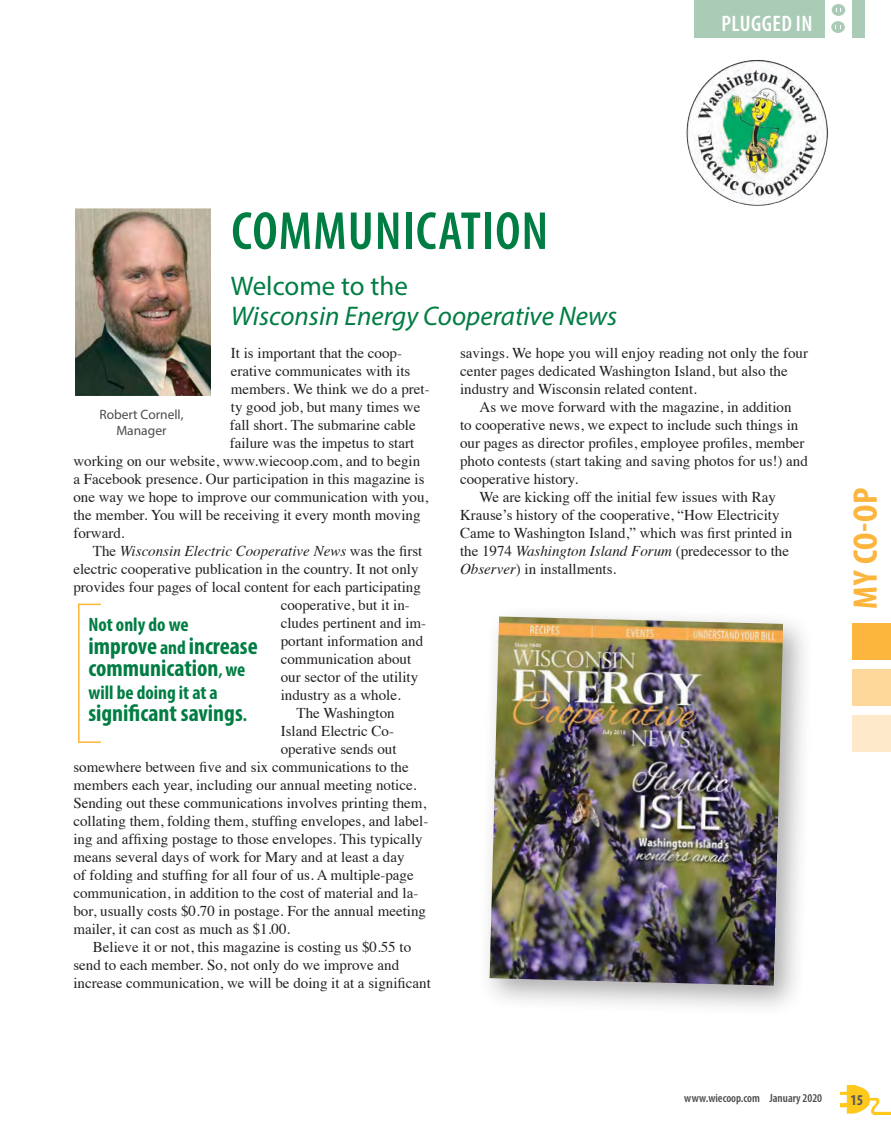
<style>
.page{position:relative;width:891px;height:1134px;background:#fff}
.page>*{position:absolute;margin:0;border:0;box-sizing:border-box;transform-origin:0 0}
.headline{font:600 condensed 54px "Myriad Pro";letter-spacing:.02em;color:#007d43}
.t1{font:700 condensed 34.2px "Myriad Pro";color:#fcb53d;scale:1.05 1}
.subheadline{font:italic 27px "Myriad Pro";color:#007d43}
.subheadline-2{font:27px "Myriad Pro";color:#007d43}
.subheads{font:700 condensed 24px "Myriad Pro";color:#007d43}
.t2{font:600 condensed 22.5px "Myriad Pro";letter-spacing:.02em;color:#fff}
.subheads-2{font:700 condensed 19.5px "Myriad Pro";color:#007d43}
.subheads-3{font:15px/18px "Times";color:#231f20}
.subheads-4{font:italic 15px "Times";color:#231f20}
.t3{font:700 condensed 15px "Myriad Pro";color:#57585a}
.subheads-5{font:13.5px "Myriad Pro";color:#4b4c4d}
.t4{font:600 condensed 12px "Myriad Pro";color:#4b4c4d}
.s1{font-style:normal}
.s2{font-size:19.5px}
.s3{font-size:18px}
.s4{font-style:italic}
</style>
<div class="page">
<img style="left:840px;top:1085px;width:51px;height:30px">
<div style="left:694px;top:0;width:170px;height:37px;background:#aacbb5"></div>
<div style="left:825px;top:0;width:27px;height:38px;background:#fff"></div>
<div style="left:832px;top:4px;width:13px;height:12px;background:#aacbb5;border-radius:50%"></div>
<div style="left:831px;top:21px;width:14px;height:12px;background:#aacbb5;border-radius:50%"></div>
<div style="left:853px;top:623px;width:38px;height:37px;background:#fcb53d"></div>
<div style="left:853px;top:669px;width:38px;height:37px;background:#fed79b"></div>
<div style="left:853px;top:715px;width:38px;height:37px;background:#feeaca"></div>
<hr style="left:78px;top:604px;width:2px;height:139px;background:#fcb53d">
<svg style="left:80px;top:604px;width:21px;height:1px"></svg>
<hr style="left:78px;top:741px;width:23px;height:2px;background:#fcb53d">
<img style="left:75px;top:208px;width:136px;height:187px">
<img style="left:686px;top:60px;width:142px;height:146px">
<div style="left:477px;top:604px;width:338px;height:414px;background:#231f20;opacity:.38"></div>
<img style="left:490px;top:616px;width:293px;height:370px">
<p class="t2" style="left:722px;top:9px;width:93px">PLUGGED IN</p>
<p class="headline" style="left:231px;top:198px;width:318px">COMMUNICATION</p>
<p class="subheadline-2" style="left:231px;top:269px;width:179px">Welcome to the</p>
<p class="subheadline" style="left:231px;top:299px;width:388px">Wisconsin Energy Cooperative News</p>
<p class="subheads-3" style="left:231px;top:342px;width:173px">It is important that the coop-</p>
<p class="subheads-3" style="left:231px;top:360px;width:181px">erative communicates with its</p>
<p class="subheads-3" style="left:231px;top:378px;width:200px">members. We think we do a pret-</p>
<p class="subheads-3" style="left:231px;top:396px;width:191px">ty good job, but many times we</p>
<p class="subheads-3" style="left:230px;top:414px;width:187px">fall short. The submarine cable</p>
<p class="subheads-3" style="left:230px;top:432px;width:186px">failure was the impetus to start</p>
<p class="subheads-3" style="left:73px;top:450px;width:348px">working on our website, www.wiecoop.com, and to begin</p>
<p class="subheads-3" style="left:73px;top:468px;width:353px">a Facebook presence. Our participation in this magazine is</p>
<p class="subheads-3" style="left:73px;top:486px;width:356px">one way we hope to improve our communication with you,</p>
<p class="subheads-3" style="left:73px;top:504px;width:349px">the member. You will be receiving it every month moving</p>
<p class="subheads-3" style="left:73px;top:522px;width:53px">forward.</p>
<p class="subheads-4" style="left:93px;top:538px;width:331px"><span class="s1">The</span> Wisconsin Electric Cooperative News <span class="s1">was the first</span></p>
<p class="subheads-3" style="left:73px;top:558px;width:347px">electric cooperative publication in the country. It not only</p>
<p class="subheads-3" style="left:73px;top:576px;width:349px">provides four pages of local content for each participating</p>
<p class="subheads-3" style="left:281px;top:594px;width:131px">cooperative, but it in-</p>
<p class="subheads-3" style="left:281px;top:612px;width:147px">cludes pertinent and im-</p>
<p class="subheads-3" style="left:281px;top:630px;width:144px">portant information and</p>
<p class="subheads-3" style="left:281px;top:648px;width:132px">communication about</p>
<p class="subheads-3" style="left:281px;top:666px;width:139px">our sector of the utility</p>
<p class="subheads-3" style="left:281px;top:684px;width:121px">industry as a whole.</p>
<p class="subheads-3" style="left:297px;top:702px;width:100px">The Washington</p>
<p class="subheads-3" style="left:281px;top:720px;width:115px">Island Electric Co-</p>
<p class="subheads-3" style="left:281px;top:738px;width:117px">operative sends out</p>
<p class="subheads-3" style="left:73px;top:756px;width:337px">somewhere between five and six communications to the</p>
<p class="subheads-3" style="left:73px;top:774px;width:345px">members each year, including our annual meeting notice.</p>
<p class="subheads-3" style="left:73px;top:792px;width:354px">Sending out these communications involves printing them,</p>
<p class="subheads-3" style="left:73px;top:810px;width:356px">collating them, folding them, stuffing envelopes, and label-</p>
<p class="subheads-3" style="left:73px;top:828px;width:351px">ing and affixing postage to those envelopes. This typically</p>
<p class="subheads-3" style="left:73px;top:846px;width:333px">means several days of work for Mary and at least a day</p>
<p class="subheads-3" style="left:73px;top:864px;width:342px">of folding and stuffing for all four of us. A multiple-page</p>
<p class="subheads-3" style="left:73px;top:882px;width:346px">communication, in addition to the cost of material and la-</p>
<p class="subheads-3" style="left:73px;top:900px;width:354px">bor, usually costs $0.70 in postage. For the annual meeting</p>
<p class="subheads-3" style="left:73px;top:918px;width:218px">mailer, it can cost as much as $1.00.</p>
<p class="subheads-3" style="left:73px;top:936px;width:359px;text-indent:20px">Believe it or not, this magazine is costing us $0.55 to send to each member. So, not only do we improve and increase communication, we will be doing it at a significant</p>
<p class="subheads-5" style="left:99px;top:406px;width:86px">Robert Cornell,</p>
<p class="subheads-5" style="left:116px;top:422px;width:52px">Manager</p>
<p class="subheads-2" style="left:88px;top:612px;width:102px">Not only do we</p>
<p class="subheads" style="left:88px;top:631px;width:171px">improve <span class="s2">and</span> increase</p>
<p class="subheads" style="left:88px;top:653px;width:159px">communication<span class="s3">,</span> <span class="s2">we</span></p>
<p class="subheads-2" style="left:88px;top:680px;width:131px">will be doing it at a</p>
<p class="subheads" style="left:88px;top:698px;width:160px">significant savings<span class="s3">.</span></p>
<p class="subheads-3" style="left:460px;top:342px;width:350px">savings. We hope you will enjoy reading not only the four center pages dedicated Washington Island, but also the industry and Wisconsin related content.</p>
<p class="subheads-3" style="left:460px;top:396px;width:349px;text-indent:20px">As we move forward with the magazine, in addition<br>to cooperative news, we expect to include such things in our pages as director profiles, employee profiles, member photo contests (start taking and saving photos for us!) and cooperative history.</p>
<p class="subheads-3" style="left:460px;top:486px;width:334px;text-indent:20px">We are kicking off the initial few issues with Ray Krause’s history of the cooperative, “How Electricity Came to Washington Island,” which was first printed in the 1974 <span class="s4">Washington Island Forum</span> (predecessor to the <span class="s4">Observer</span>) in installments.</p>
<p class="t1" style="left:844px;top:609px;width:117px;rotate:-90deg">MY CO-OP</p>
<p class="t4" style="left:684px;top:1091px;width:139px">www.wiecoop.com January 2020</p>
<p class="t3" style="left:850px;top:1090px;width:14px">15</p>
</div>
